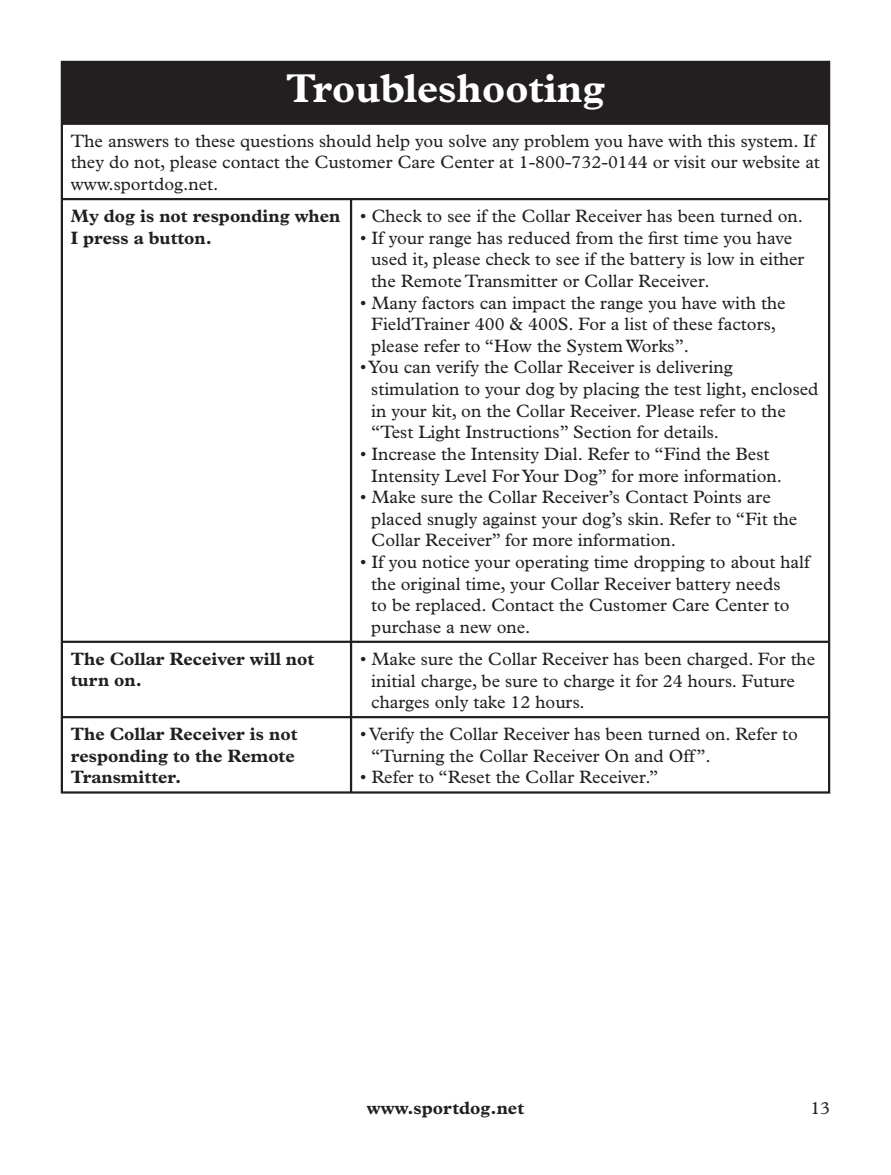
<style>
.page{position:relative;width:891px;height:1175px;background:#fff}
.page>*{position:absolute;margin:0;border:0;box-sizing:border-box;transform-origin:0 0}
.t1{font:700 40.5px "Plantin";color:#fff}
.t2{font:18px/21.6px "Plantin";color:#231f20}
.t3{font:700 18px/21.6px "Plantin";color:#231f20}
</style>
<div class="page">
<div style="left:62px;top:62px;width:767px;height:62px;background:#231f20"></div>
<hr style="left:61px;top:61px;width:290px;height:2px;background:#231f20">
<hr style="left:61px;top:63px;width:2px;height:60px;background:#231f20">
<hr style="left:351px;top:61px;width:479px;height:2px;background:#231f20">
<hr style="left:828px;top:63px;width:2px;height:60px;background:#231f20">
<hr style="left:61px;top:123px;width:290px;height:2px;background:#231f20">
<hr style="left:61px;top:125px;width:2px;height:73px;background:#231f20">
<hr style="left:351px;top:123px;width:479px;height:2px;background:#231f20">
<hr style="left:828px;top:125px;width:2px;height:73px;background:#231f20">
<hr style="left:61px;top:198px;width:290px;height:2px;background:#231f20">
<hr style="left:61px;top:200px;width:2px;height:440px;background:#231f20">
<hr style="left:351px;top:198px;width:479px;height:2px;background:#231f20">
<hr style="left:350px;top:200px;width:2px;height:440px;background:#231f20">
<hr style="left:828px;top:200px;width:2px;height:440px;background:#231f20">
<hr style="left:61px;top:640px;width:290px;height:3px;background:#231f20">
<hr style="left:61px;top:643px;width:2px;height:73px;background:#231f20">
<hr style="left:351px;top:640px;width:479px;height:3px;background:#231f20">
<hr style="left:350px;top:643px;width:2px;height:73px;background:#231f20">
<hr style="left:828px;top:643px;width:2px;height:73px;background:#231f20">
<hr style="left:61px;top:716px;width:290px;height:2px;background:#231f20">
<hr style="left:61px;top:718px;width:2px;height:73px;background:#231f20">
<hr style="left:351px;top:716px;width:479px;height:2px;background:#231f20">
<hr style="left:350px;top:718px;width:2px;height:73px;background:#231f20">
<hr style="left:828px;top:718px;width:2px;height:73px;background:#231f20">
<hr style="left:61px;top:791px;width:769px;height:2px;background:#231f20">
<h1 class="t1" style="left:286px;top:74px;width:320px">Troubleshooting</h1>
<p class="t2" style="left:71px;top:131px;width:750px">The answers to these questions should help you solve any problem you have with this system. If they do not, please contact the Customer Care Center at 1-800-732-0144 or visit our website at www.sportdog.net.</p>
<p class="t3" style="left:71px;top:207px;width:271px">My dog is not responding when<br>I press a button.</p>
<p class="t2" style="left:360px;top:207px;width:445px">• Check to see if the Collar Receiver has been turned on.</p>
<p class="t2" style="left:371px;top:228px;width:434px;text-indent:-11px">• If your range has reduced from the first time you have used it, please check to see if the battery is low in either the Remote Transmitter or Collar Receiver.</p>
<p class="t2" style="left:371px;top:293px;width:416px;text-indent:-11px">• Many factors can impact the range you have with the<br>FieldTrainer 400 &amp; 400S. For a list of these factors, please refer to “How the System Works”.</p>
<p class="t2" style="left:371px;top:358px;width:449px;text-indent:-11px">• You can verify the Collar Receiver is delivering stimulation to your dog by placing the test light, enclosed in your kit, on the Collar Receiver. Please refer to the “Test Light Instructions” Section for details.</p>
<p class="t2" style="left:371px;top:444px;width:412px;text-indent:-11px">• Increase the Intensity Dial. Refer to “Find the Best<br>Intensity Level For Your Dog” for more information.</p>
<p class="t2" style="left:371px;top:488px;width:428px;text-indent:-11px">• Make sure the Collar Receiver’s Contact Points are placed snugly against your dog’s skin. Refer to “Fit the<br>Collar Receiver” for more information.</p>
<p class="t2" style="left:371px;top:552px;width:440px;text-indent:-11px">• If you notice your operating time dropping to about half the original time, your Collar Receiver battery needs<br>to be replaced. Contact the Customer Care Center to purchase a new one.</p>
<p class="t3" style="left:71px;top:649px;width:245px">The Collar Receiver will not turn on.</p>
<p class="t2" style="left:371px;top:649px;width:445px;text-indent:-11px">• Make sure the Collar Receiver has been charged. For the initial charge, be sure to charge it for 24 hours. Future charges only take 12 hours.</p>
<p class="t3" style="left:71px;top:724px;width:228px">The Collar Receiver is not responding to the Remote<br>Transmitter.</p>
<p class="t2" style="left:371px;top:725px;width:428px;text-indent:-11px">• Verify the Collar Receiver has been turned on. Refer to “Turning the Collar Receiver On and Off”.</p>
<p class="t2" style="left:360px;top:768px;width:300px">• Refer to “Reset the Collar Receiver.”</p>
<p class="t3" style="left:367px;top:1098px;width:159px">www.sportdog.net</p>
<p class="t2" style="left:810px;top:1098px;width:21px">13</p>
</div>
